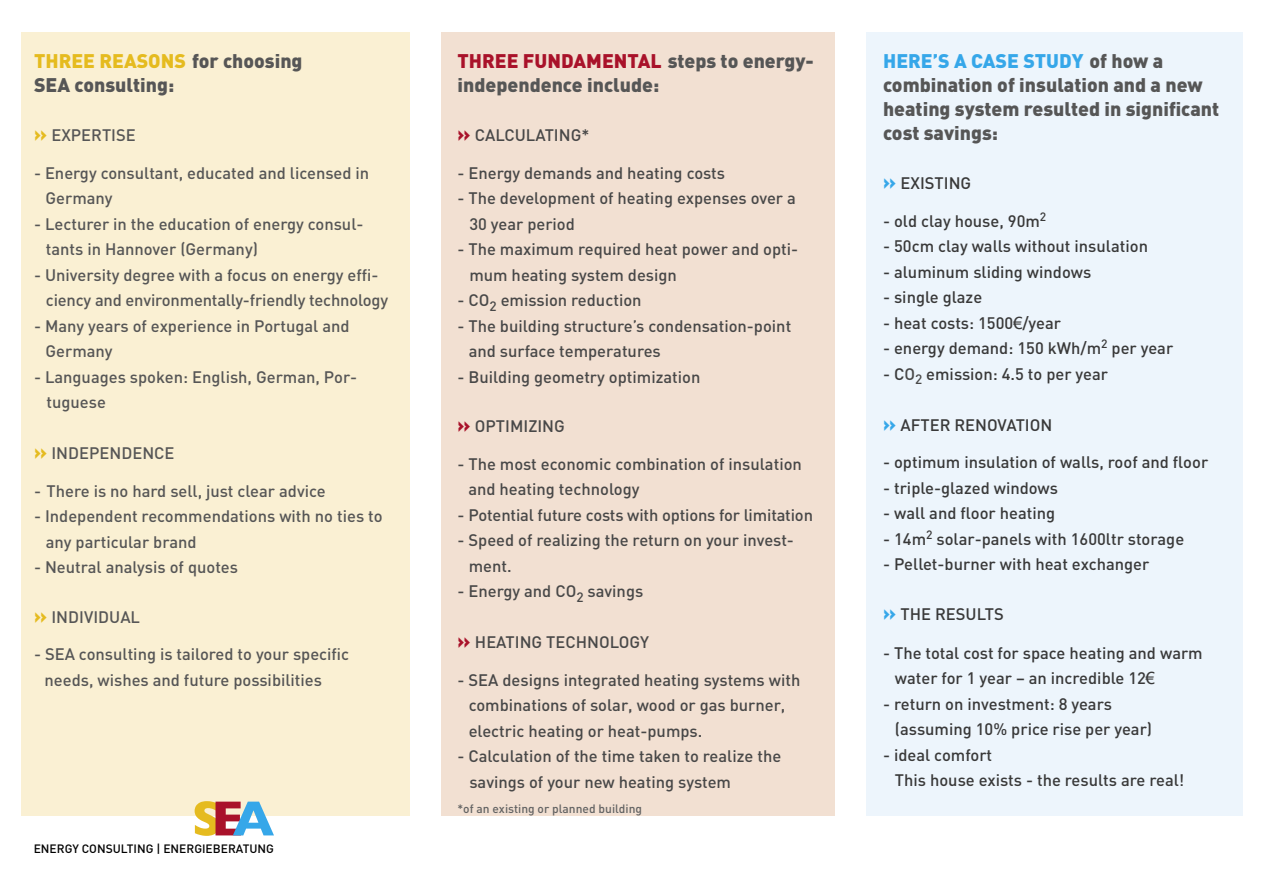
<style>
.page{position:relative;width:1263px;height:893px;background:#fff}
.page>*{position:absolute;margin:0;border:0;box-sizing:border-box;transform-origin:0 0}
.t1{font:900 19.5px/24px "DIN";color:#565656}
.t2{font:900 19.5px "DIN";color:#e5bb1f}
.t3{font:900 19.5px "DIN";color:#36a7e9}
.t4{font:500 16.5px/25.5px "DIN";color:#484848}
.t5{font:500 16.5px "DIN";color:#393939}
.t6{font:500 16.5px/25.5px "DIN";color:#565656}
.t7{font:500 12px "DIN";color:#000}
.t8{font:500 12px "DIN";color:#636363}
.s1{color:#565656}
.s2{font-weight:900;font-size:19.5px;color:#e5bb1f}
.s3{color:#a9122a}
.s4{font-weight:900;font-size:19.5px;color:#a9122a}
.s5{font-weight:900;font-size:19.5px;color:#36a7e9}
.s6{font-family:"Tahoma";font-weight:400}
.s7{color:#484848}
</style>
<div class="page">
<div style="left:867px;top:32px;width:376px;height:784px;background:#edf5fc"></div>
<div style="left:441px;top:32px;width:393px;height:784px;background:#f2e0d2"></div>
<div style="left:21px;top:32px;width:389px;height:784px;background:#faf0d3"></div>
<svg style="left:195px;top:801px;width:79px;height:35px"></svg>
<p class="t2" style="left:34px;top:48px;width:270px">THREE REASONS <span class="s1">for choosing</span></p>
<p class="t1" style="left:34px;top:72px;width:142px">SEA consulting:</p>
<p class="t6" style="left:34px;top:122px;width:103px"><span class="s2">»</span> EXPERTISE</p>
<p class="t6" style="left:46px;top:159px;width:325px;text-indent:-11px">- Energy consultant, educated and licensed in<br>Germany</p>
<p class="t6" style="left:46px;top:210px;width:319px;text-indent:-12px">- Lecturer in the education of energy consul&shy;tants in Hannover (Germany)</p>
<p class="t6" style="left:46px;top:261px;width:344px;text-indent:-12px">- University degree with a focus on energy effi&shy;ciency and environmentally-friendly technology</p>
<p class="t6" style="left:46px;top:312px;width:306px;text-indent:-11px">- Many years of experience in Portugal and<br>Germany</p>
<p class="t6" style="left:46px;top:363px;width:312px;text-indent:-12px">- Languages spoken: English, German, Por&shy;tuguese</p>
<p class="t6" style="left:34px;top:440px;width:142px"><span class="s2">»</span> INDEPENDENCE</p>
<p class="t6" style="left:34px;top:477px;width:293px">- There is no hard sell, just clear advice</p>
<p class="t6" style="left:46px;top:503px;width:338px;text-indent:-12px">- Independent recommendations with no ties to any particular brand</p>
<p class="t6" style="left:34px;top:554px;width:206px">- Neutral analysis of quotes</p>
<p class="t6" style="left:34px;top:603px;width:108px"><span class="s2">»</span> INDIVIDUAL</p>
<p class="t6" style="left:45px;top:641px;width:306px;text-indent:-10px">- SEA consulting is tailored to your specific needs, wishes and future possibilities</p>
<p class="t7" style="left:34px;top:841px;width:242px">ENERGY CONSULTING | ENERGIEBERATUNG</p>
<p class="t1" style="left:457px;top:48px;width:358px"><span class="s3">THREE FUNDAMENTAL</span> steps to energy&shy;independence include:</p>
<p class="t4" style="left:457px;top:122px;width:133px"><span class="s4">»</span> CALCULATING*</p>
<p class="t4" style="left:457px;top:159px;width:269px">- Energy demands and heating costs</p>
<p class="t4" style="left:469px;top:185px;width:328px;text-indent:-12px">- The development of heating expenses over a<br>30 year period</p>
<p class="t4" style="left:469px;top:236px;width:330px;text-indent:-12px">- The maximum required heat power and opti&shy;mum heating system design</p>
<p class="t4" style="left:457px;top:287px;width:186px">- CO<sub>2</sub> emission reduction</p>
<p class="t4" style="left:469px;top:312px;width:324px;text-indent:-11px">- The building structure’s condensation-point and surface temperatures</p>
<p class="t4" style="left:457px;top:363px;width:244px">- Building geometry optimization</p>
<p class="t4" style="left:457px;top:413px;width:109px"><span class="s4">»</span> OPTIMIZING</p>
<p class="t4" style="left:468px;top:450px;width:335px;text-indent:-11px">- The most economic combination of insulation and heating technology</p>
<p class="t4" style="left:457px;top:501px;width:357px">- Potential future costs with options for limitation</p>
<p class="t4" style="left:469px;top:527px;width:327px;text-indent:-11px">- Speed of realizing the return on your invest&shy;ment.</p>
<p class="t4" style="left:457px;top:578px;width:187px">- Energy and CO<sub>2</sub> savings</p>
<p class="t4" style="left:457px;top:629px;width:193px"><span class="s4">»</span> HEATING TECHNOLOGY</p>
<p class="t4" style="left:469px;top:666px;width:333px;text-indent:-11px">- SEA designs integrated heating systems with combinations of solar, wood or gas burner, electric heating or heat-pumps.</p>
<p class="t4" style="left:457px;top:743px;width:325px">- Calculation of the time taken to realize the</p>
<p class="t4" style="left:469px;top:768px;width:263px">savings of your new heating system</p>
<p class="t8" style="left:457px;top:801px;width:186px">*of an existing or planned building</p>
<p class="t3" style="left:883px;top:48px;width:282px">HERE’S A CASE STUDY <span class="s1">of how a</span></p>
<p class="t1" style="left:883px;top:72px;width:321px">combination of insulation and a new</p>
<p class="t1" style="left:883px;top:96px;width:338px">heating system resulted in significant cost savings:</p>
<p class="t5" style="left:883px;top:173px;width:90px"><span class="s5">»</span> EXISTING</p>
<p class="t5" style="left:883px;top:210px;width:165px">- old clay house, 90m<sup>2</sup></p>
<p class="t5" style="left:883px;top:236px;width:266px">- 50cm clay walls without insulation</p>
<p class="t5" style="left:883px;top:261px;width:210px">- aluminum sliding windows</p>
<p class="t5" style="left:883px;top:287px;width:101px">- single glaze</p>
<p class="t5" style="left:883px;top:312px;width:179px">- heat costs: 1500<span class="s6">€</span>/year</p>
<p class="t5" style="left:883px;top:338px;width:292px">- energy demand: 150 kWh/m<sup>2</sup> per year</p>
<p class="t5" style="left:883px;top:363px;width:226px">- C<span class="s7">O</span><sub>2</sub> emission: 4.5 to per year</p>
<p class="t5" style="left:883px;top:414px;width:171px"><span class="s5">»</span> AFTER RENOVATION</p>
<p class="t5" style="left:883px;top:452px;width:327px">- optimum insulation of walls, roof and floor</p>
<p class="t5" style="left:883px;top:477px;width:176px">- triple-glazed windows</p>
<p class="t5" style="left:883px;top:503px;width:174px">- wall and floor heating</p>
<p class="t5" style="left:883px;top:528px;width:303px">- 14m<sup>2</sup> solar-panels with 1600ltr storage</p>
<p class="t5" style="left:883px;top:554px;width:268px">- Pellet-burner with heat exchanger</p>
<p class="t5" style="left:883px;top:603px;width:122px"><span class="s5">»</span> THE RESULTS</p>
<p class="t5" style="left:883px;top:642px;width:321px">- The total cost for space heating and warm</p>
<p class="t5" style="left:895px;top:668px;width:261px">water for 1 year – an incredible 12<span class="s6">€</span></p>
<p class="t5" style="left:883px;top:693px;width:230px">- return on investment: 8 years</p>
<p class="t5" style="left:895px;top:719px;width:259px">(assuming 10% price rise per year)</p>
<p class="t5" style="left:883px;top:744px;width:111px">- ideal comfort</p>
<p class="t5" style="left:895px;top:770px;width:291px">This house exists - the results are real!</p>
</div>
